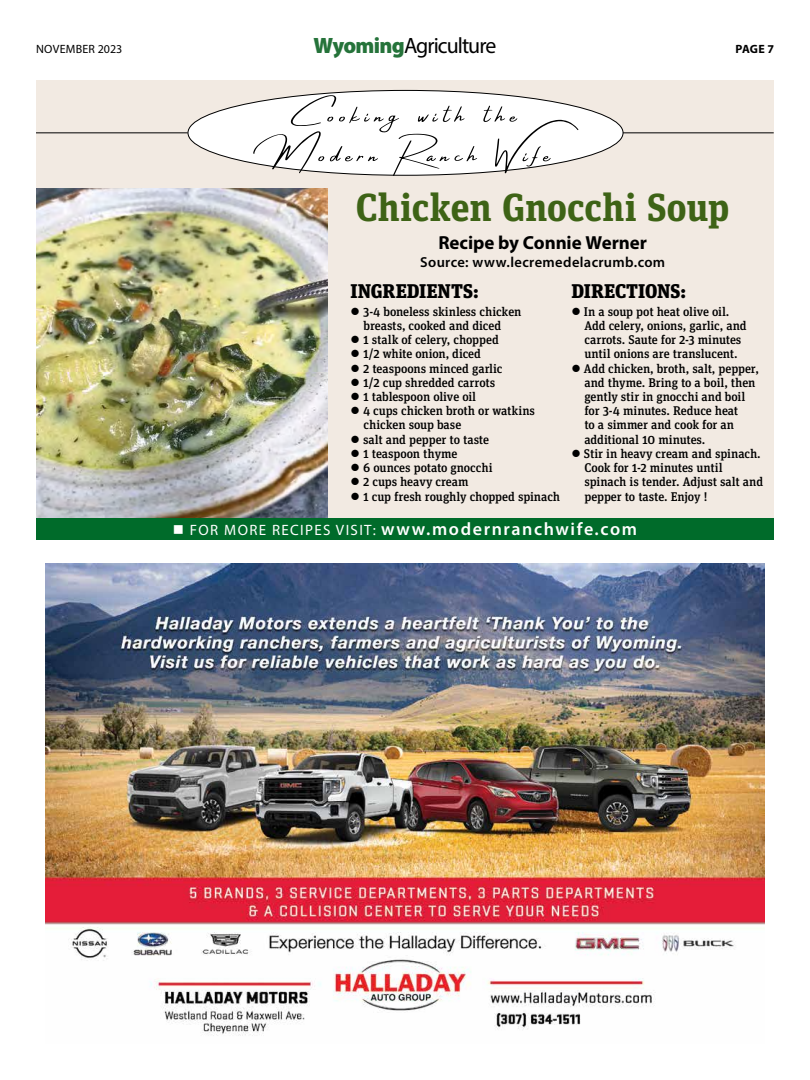
<style>
.page{position:relative;width:810px;height:1080px;background:#fff}
.page>*{position:absolute;margin:0;border:0;box-sizing:border-box;transform-origin:0 0}
.t1{font:700 39px "Unit Slab Pro";color:#3e6316}
.t2{font:22.3px "Myriad Pro";letter-spacing:-.045em;color:#000}
.t3{font:900 19.8px "Unit Slab Pro";color:#000}
.t4{font:700 18.9px "Myriad Pro";letter-spacing:-.005em;color:#000}
.t5{font:600 18px "Myriad Pro";letter-spacing:.09em;color:#fff}
.t6{font:600 14.5px "Myriad Pro";letter-spacing:.025em;color:#000}
.t7{font:500 12.6px/14.2px "Unit Slab Pro";letter-spacing:-.005em;color:#000}
.t8{font:12px "Myriad Pro";letter-spacing:.02em;color:#000}
.t9{font:700 12px "Myriad Pro";color:#000}
.s1{font-weight:900;color:#25733a}
.s2{font-weight:400;font-size:15px}
</style>
<div class="page">
<div style="left:36px;top:80px;width:738px;height:440px;background:#f2eae2"></div>
<div style="left:188px;top:90px;width:435px;height:85px;background:#fff;border-radius:50%"></div>
<svg style="left:253px;top:95px;width:325px;height:81px"></svg>
<hr style="left:36px;top:133px;width:152px;height:1px;background:#000">
<hr style="left:623px;top:133px;width:151px;height:1px;background:#000">
<div style="left:36px;top:518px;width:738px;height:22px;background:#006b2a"></div>
<img style="left:36px;top:189px;width:292px;height:329px">
<img style="left:45px;top:564px;width:720px;height:472px">
<p class="t8" style="left:36px;top:42px;width:88px">NOVEMBER 2023</p>
<h2 class="t2" style="left:314px;top:32px;width:184px"><span class="s1">Wyoming</span>Agriculture</h2>
<p class="t9" style="left:736px;top:41px;width:40px">PAGE 7</p>
<h1 class="t1" style="left:356px;top:179px;width:375px">Chicken Gnocchi Soup</h1>
<h3 class="t4" style="left:438px;top:230px;width:210px">Recipe by Connie Werner</h3>
<p class="t6" style="left:420px;top:254px;width:246px">Source: www.lecremedelacrumb.com</p>
<h3 class="t3" style="left:351px;top:276px;width:130px">INGREDIENTS:</h3>
<p class="t7" style="left:351px;top:304px;width:172px;text-align:center">● 3-4 boneless skinless chicken breasts, cooked and diced</p>
<p class="t7" style="left:351px;top:332px;width:150px">● 1 stalk of celery, chopped</p>
<p class="t7" style="left:351px;top:346px;width:132px">● 1/2 white onion, diced</p>
<p class="t7" style="left:351px;top:361px;width:153px">● 2 teaspoons minced garlic</p>
<p class="t7" style="left:351px;top:375px;width:146px">● 1/2 cup shredded carrots</p>
<p class="t7" style="left:351px;top:389px;width:127px">● 1 tablespoon olive oil</p>
<p class="t7" style="left:364px;top:403px;width:173px;text-indent:-13px">● 4 cups chicken broth or watkins chicken soup base</p>
<p class="t7" style="left:351px;top:432px;width:140px">● salt and pepper to taste</p>
<p class="t7" style="left:351px;top:446px;width:108px">● 1 teaspoon thyme</p>
<p class="t7" style="left:351px;top:460px;width:143px">● 6 ounces potato gnocchi</p>
<p class="t7" style="left:351px;top:474px;width:120px">● 2 cups heavy cream</p>
<p class="t7" style="left:351px;top:489px;width:211px">● 1 cup fresh roughly chopped spinach</p>
<h3 class="t3" style="left:571px;top:276px;width:116px">DIRECTIONS:</h3>
<p class="t7" style="left:584px;top:304px;width:164px;text-indent:-13px">● In a soup pot heat olive oil.<br>Add celery, onions, garlic, and carrots. Saute for 2-3 minutes until onions are translucent.</p>
<p class="t7" style="left:584px;top:361px;width:176px;text-indent:-13px">● Add chicken, broth, salt, pepper, and thyme. Bring to a boil, then gently stir in gnocchi and boil for 3-4 minutes. Reduce heat<br>to a simmer and cook for an additional 10 minutes.</p>
<p class="t7" style="left:584px;top:446px;width:180px;text-indent:-13px">● Stir in heavy cream and spinach.<br>Cook for 1-2 minutes until spinach is tender. Adjust salt and pepper to taste. Enjoy !</p>
<h3 class="t5" style="left:173px;top:519px;width:466px">■ <span class="s2">FOR MORE RECIPES VISIT:</span> www.modernranchwife.com</h3>
</div>
